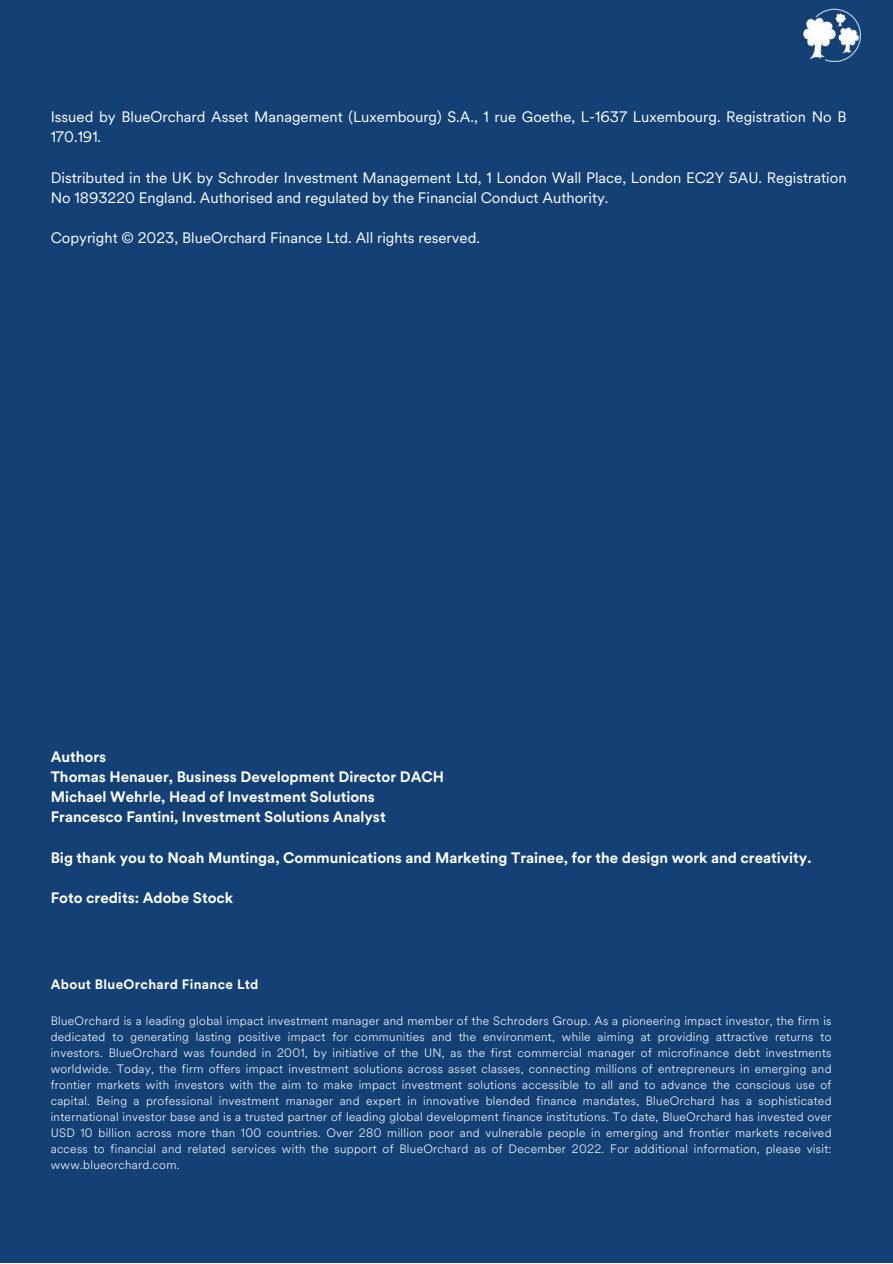
<style>
.page{position:relative;width:893px;height:1264px;background:#fff}
.page>*{position:absolute;margin:0;border:0;box-sizing:border-box;transform-origin:0 0}
.t1{font:15px/20.2px "Schroders Circular";color:#fff}
.t2{font:700 15px "Schroders Circular";color:#fefefe}
.t3{font:700 13.5px "Schroders Circular";letter-spacing:.025em;color:#fff}
.t4{font:300 12px/16px "Schroders Circular";letter-spacing:.025em;color:#fff;text-align:justify}
</style>
<div class="page">
<div style="left:0;top:0;width:892px;height:1262px;background:#134175"></div>
<img style="left:803px;top:9px;width:57px;height:53px">
<p class="t1" style="left:51px;top:108px;width:797px">Issued by BlueOrchard Asset Management (Luxembourg) S.A., 1 rue Goethe, L-1637 Luxembourg. Registration No B<br>170.191.</p>
<p class="t1" style="left:51px;top:169px;width:797px">Distributed in the UK by Schroder Investment Management Ltd, 1 London Wall Place, London EC2Y 5AU. Registration<br>No 1893220 England. Authorised and regulated by the Financial Conduct Authority.</p>
<p class="t1" style="left:51px;top:229px;width:431px">Copyright © 2023, BlueOrchard Finance Ltd. All rights reserved.</p>
<p class="t2" style="left:51px;top:750px;width:57px">Authors</p>
<p class="t2" style="left:51px;top:770px;width:395px">Thomas Henauer, Business Development Director DACH</p>
<p class="t2" style="left:51px;top:791px;width:326px">Michael Wehrle, Head of Investment Solutions</p>
<p class="t2" style="left:51px;top:811px;width:336px">Francesco Fantini, Investment Solutions Analyst</p>
<p class="t2" style="left:51px;top:851px;width:762px">Big thank you to Noah Muntinga, Communications and Marketing Trainee, for the design work and creativity.</p>
<p class="t2" style="left:51px;top:892px;width:184px">Foto credits: Adobe Stock</p>
<p class="t3" style="left:51px;top:979px;width:209px">About BlueOrchard Finance Ltd</p>
<p class="t4" style="left:51px;top:1014px;width:782px">BlueOrchard is a leading global impact investment manager and member of the Schroders Group. As a pioneering impact investor, the firm is dedicated to generating lasting positive impact for communities and the environment, while aiming at providing attractive returns to investors. BlueOrchard was founded in 2001, by initiative of the UN, as the first commercial manager of microfinance debt investments worldwide. Today, the firm offers impact investment solutions across asset classes, connecting millions of entrepreneurs in emerging and frontier markets with investors with the aim to make impact investment solutions accessible to all and to advance the conscious use of capital. Being a professional investment manager and expert in innovative blended finance mandates, BlueOrchard has a sophisticated international investor base and is a trusted partner of leading global development finance institutions. To date, BlueOrchard has invested over USD 10 billion across more than 100 countries. Over 280 million poor and vulnerable people in emerging and frontier markets received access to financial and related services with the support of BlueOrchard as of December 2022. For additional information, please visit: www.blueorchard.com.</p>
</div>
